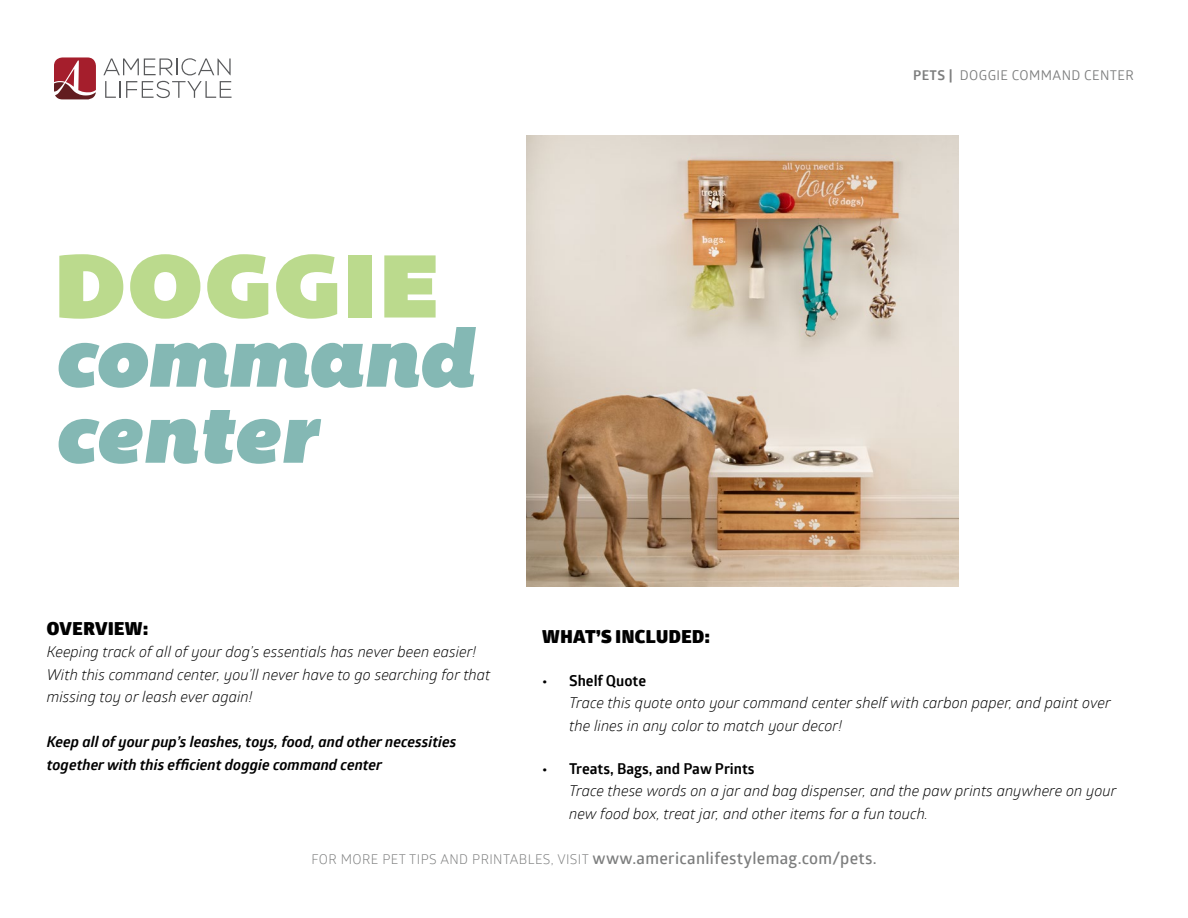
<style>
.page{position:relative;width:1188px;height:918px;background:#fff}
.page>*{position:absolute;margin:0;border:0;box-sizing:border-box;transform-origin:0 0}
.t1{font:91.8px "Bemio";letter-spacing:.02em;color:#bbda8d}
.t2{font:italic 80.7px/76.1px "Bemio";letter-spacing:-.005em;color:#84b8b4}
.t3{font:900 18px "Glober";letter-spacing:.03em;color:#000}
.t4{font:600 16.5px "Glober";letter-spacing:.02em;color:#7c7d7d}
.t5{font:italic 15px/22.5px "Glober";color:#000}
.t6{font:italic 700 15px/22.5px "Glober";color:#000}
.t7{font:700 15px "Glober";color:#000}
.t8{font:13.5px "Glober";letter-spacing:.03em;color:#7c7d7d}
.s1{font-weight:700}
.s2{font-weight:400;font-size:13.5px}
</style>
<div class="page">
<svg style="left:54px;top:57px;width:42px;height:43px;background:#aa4d56"></svg>
<svg style="left:103px;top:58px;width:128px;height:17px"></svg>
<svg style="left:105px;top:81px;width:127px;height:17px"></svg>
<img style="left:526px;top:135px;width:433px;height:451px">
<p class="t8" style="left:913px;top:66px;width:222px"><span class="s1">PETS |</span> DOGGIE COMMAND CENTER</p>
<h1 class="t1" style="left:54px;top:213px;width:387px">DOGGIE</h1>
<h2 class="t2" style="left:54px;top:320px;width:421px">command center</h2>
<p class="t3" style="left:47px;top:614px;width:103px">OVERVIEW:</p>
<p class="t5" style="left:47px;top:640px;width:445px">Keeping track of all of your dog’s essentials has never been easier!<br>With this command center, you’ll never have to go searching for that missing toy or leash ever again!</p>
<p class="t6" style="left:47px;top:730px;width:411px">Keep all of your pup’s leashes, toys, food, and other necessities together with this efficient doggie command center</p>
<p class="t3" style="left:542px;top:623px;width:169px">WHAT’S INCLUDED:</p>
<p class="t7" style="left:542px;top:670px;width:105px">• Shelf Quote</p>
<p class="t5" style="left:569px;top:691px;width:543px">Trace this quote onto your command center shelf with carbon paper, and paint over the lines in any color to match your decor!</p>
<p class="t7" style="left:542px;top:758px;width:214px">• Treats, Bags, and Paw Prints</p>
<p class="t5" style="left:569px;top:779px;width:549px">Trace these words on a jar and bag dispenser, and the paw prints anywhere on your new food box, treat jar, and other items for a fun touch.</p>
<p class="t4" style="left:311px;top:847px;width:567px"><span class="s2">FOR MORE PET TIPS AND PRINTABLES, VISIT</span> www.americanlifestylemag.com/pets.</p>
</div>
